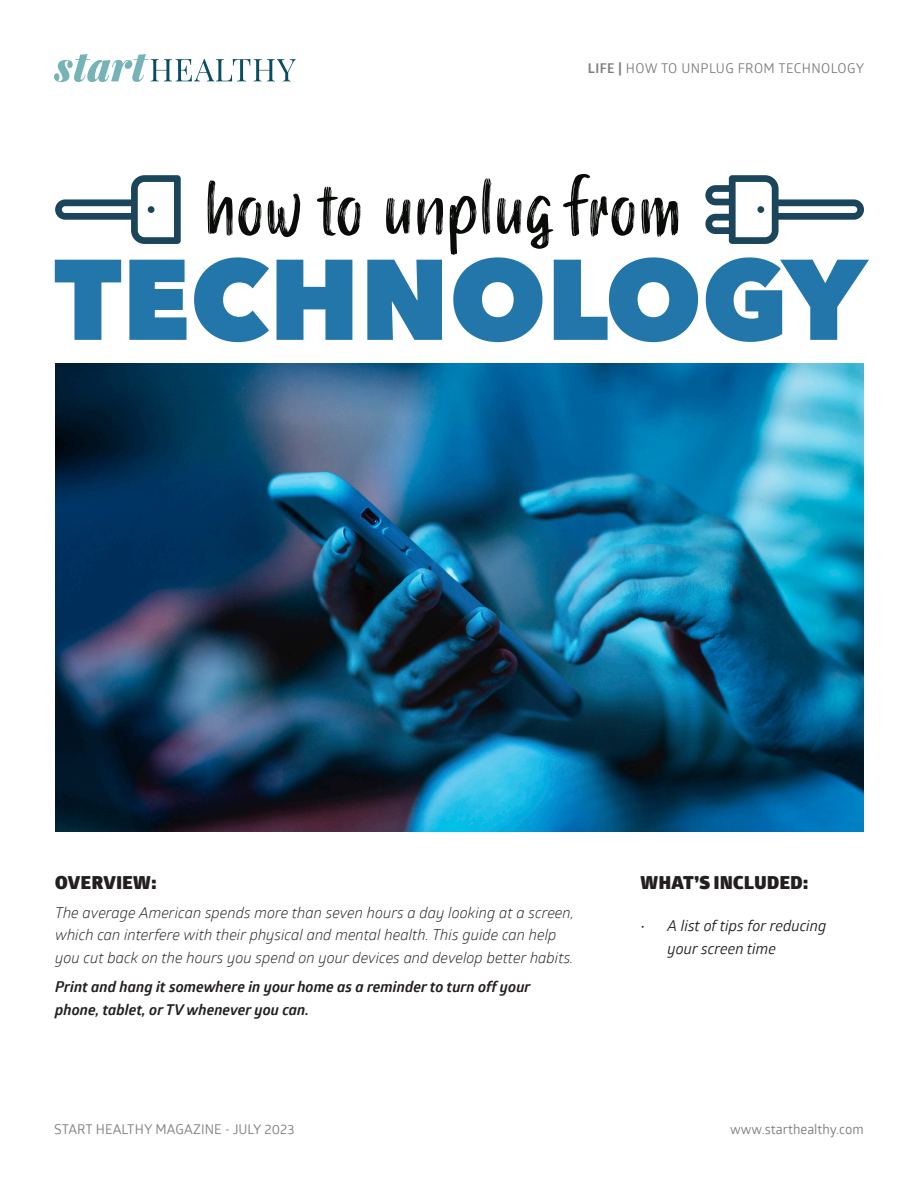
<style>
.page{position:relative;width:918px;height:1188px;background:#fff}
.page>*{position:absolute;margin:0;border:0;box-sizing:border-box;transform-origin:0 0}
.t1{font:800 113.25px "Avenir Next";color:#2376a9}
.t2{font:71.7px "Smoothy";letter-spacing:-.02em;color:#0a0c0a}
.Subhead{font:900 18px "Glober";letter-spacing:.03em;color:#231f20}
.Body_Copy{font:italic 15px/22.5px "Glober";color:#231f20}
.Body_Copy-2{font:italic 700 15px/22.5px "Glober";color:#231f20}
.t3{font:italic 15px/22.5px "Glober";color:#231f20}
.Title_of_Printable{font:13.5px "Glober";letter-spacing:.01em;color:#7d7e7c}
.Title_of_Printable-2{font:13.5px "Glober";letter-spacing:.03em;color:#7d7e7c}
.s1{font-weight:700}
</style>
<div class="page">
<img style="left:55px;top:364px;width:809px;height:467px">
<svg style="left:54px;top:54px;width:242px;height:28px"></svg>
<svg style="left:55px;top:175px;width:126px;height:69px"></svg>
<svg style="left:705px;top:175px;width:159px;height:69px"></svg>
<p class="Title_of_Printable-2" style="left:588px;top:59px;width:278px"><span class="s1">LIFE |</span> HOW TO UNPLUG FROM TECHNOLOGY</p>
<p class="t2" style="left:204px;top:157px;width:480px">how to unplug from</p>
<p class="t1" style="left:54px;top:230px;width:814px">TECHNOLOGY</p>
<p class="Subhead" style="left:55px;top:868px;width:103px">OVERVIEW:</p>
<p class="Body_Copy" style="left:55px;top:901px;width:520px">The average American spends more than seven hours a day looking at a screen, which can interfere with their physical and mental health. This guide can help you cut back on the hours you spend on your devices and develop better habits.</p>
<p class="Body_Copy-2" style="left:55px;top:975px;width:477px">Print and hang it somewhere in your home as a reminder to turn off your phone, tablet, or TV whenever you can.</p>
<p class="Title_of_Printable" style="left:54px;top:1120px;width:242px">START HEALTHY MAGAZINE - JULY 2023</p>
<p class="Subhead" style="left:641px;top:868px;width:169px">WHAT’S INCLUDED:</p>
<p class="t3" style="left:667px;top:914px;width:161px;text-indent:-27px">• A list of tips for reducing your screen time</p>
<p class="Title_of_Printable" style="left:730px;top:1120px;width:135px">www.starthealthy.com</p>
</div>
